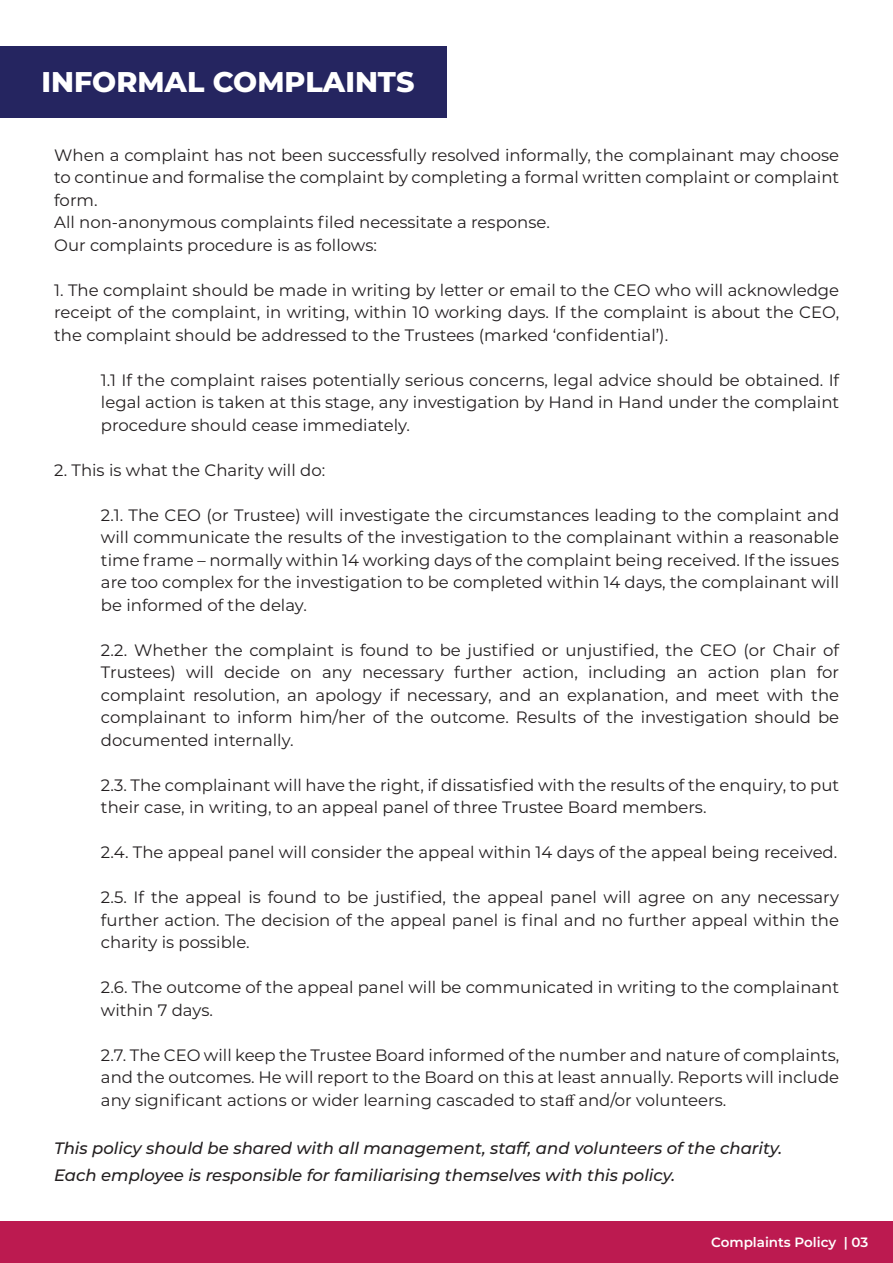
<style>
.page{position:relative;width:893px;height:1263px;background:#fff}
.page>*{position:absolute;margin:0;border:0;box-sizing:border-box;transform-origin:0 0}
.t1{font:800 28.5px "Montserrat";color:#fff}
.t2{font:16.5px/22.5px "Montserrat";color:#231f20;text-align:justify}
.t3{font:italic 500 16.5px "Montserrat";color:#231f20}
.t4{font:600 13.5px "Montserrat";color:#fff}
.s1{font-family:"Minion Pro"}
</style>
<div class="page">
<div style="left:0;top:47px;width:446px;height:71px;background:#252560"></div>
<div style="left:0;top:1221px;width:893px;height:42px;background:#bc1a50"></div>
<p class="t1" style="left:41px;top:61px;width:374px">INFORMAL COMPLAINTS</p>
<p class="t2" style="left:54px;top:143px;width:786px">When a complaint has not been successfully resolved informally, the complainant may choose to continue and formalise the complaint by completing a formal written complaint or complaint form.</p>
<p class="t2" style="left:54px;top:210px;width:497px">All non-anonymous complaints filed necessitate a response.</p>
<p class="t2" style="left:54px;top:233px;width:324px">Our complaints procedure is as follows:</p>
<p class="t2" style="left:54px;top:278px;width:786px">1. The complaint should be made in writing by letter or email to the CEO who will acknowledge receipt of the complaint, in writing, within 10 working days. If the complaint is about the CEO, the complaint should be addressed to the Trustees (marked ‘confidential’).</p>
<p class="t2" style="left:101px;top:368px;width:740px">1.1 If the complaint raises potentially serious concerns, legal advice should be obtained. If legal action is taken at this stage, any investigation by Hand in Hand under the complaint procedure should cease immediately.</p>
<p class="t2" style="left:54px;top:458px;width:272px">2. This is what the Charity will do:</p>
<p class="t2" style="left:101px;top:503px;width:740px">2.1. The CEO (or Trustee) will investigate the circumstances leading to the complaint and will communicate the results of the investigation to the complainant within a reasonable time frame – normally within 14 working days of the complaint being received. If the issues are too complex for the investigation to be completed within 14 days, the complainant will be informed of the delay.</p>
<p class="t2" style="left:101px;top:638px;width:740px">2.2. Whether the complaint is found to be justified or unjustified, the CEO (or Chair of</p>
<p class="t2" style="left:101px;top:660px;width:740px">Trustees) will decide on any necessary further action, including an action plan for</p>
<p class="t2" style="left:101px;top:683px;width:740px">complaint resolution, an apology if necessary, and an explanation, and meet with the</p>
<p class="t2" style="left:101px;top:705px;width:740px">complainant to inform him/her of the outcome. Results of the investigation should be</p>
<p class="t2" style="left:101px;top:728px;width:194px">documented internally.</p>
<p class="t2" style="left:101px;top:773px;width:740px">2.3. The complainant will have the right, if dissatisfied with the results of the enquiry, to put their case, in writing, to an appeal panel of three Trustee Board members.</p>
<p class="t2" style="left:101px;top:840px;width:738px">2.4. The appeal panel will consider the appeal within 14 days of the appeal being received.</p>
<p class="t2" style="left:101px;top:885px;width:740px">2.5. If the appeal is found to be justified, the appeal panel will agree on any necessary further action. The decision of the appeal panel is final and no further appeal within the charity is possible.</p>
<p class="t2" style="left:101px;top:975px;width:740px">2.6. The outcome of the appeal panel will be communicated in writing to the complainant within 7 days.</p>
<p class="t2" style="left:101px;top:1043px;width:740px">2.7. The CEO will keep the Trustee Board informed of the number and nature of complaints, and the outcomes. He will report to the Board on this at least annually. Reports will include any significant actions or wider learning cascaded to sta<span class="s1">ff</span> and/or volunteers.</p>
<p class="t3" style="left:54px;top:1136px;width:730px">This policy should be shared with all management, staff, and volunteers of the charity.</p>
<p class="t3" style="left:54px;top:1163px;width:623px">Each employee is responsible for familiarising themselves with this policy.</p>
<p class="t4" style="left:711px;top:1233px;width:159px">Complaints Policy | 03</p>
</div>
